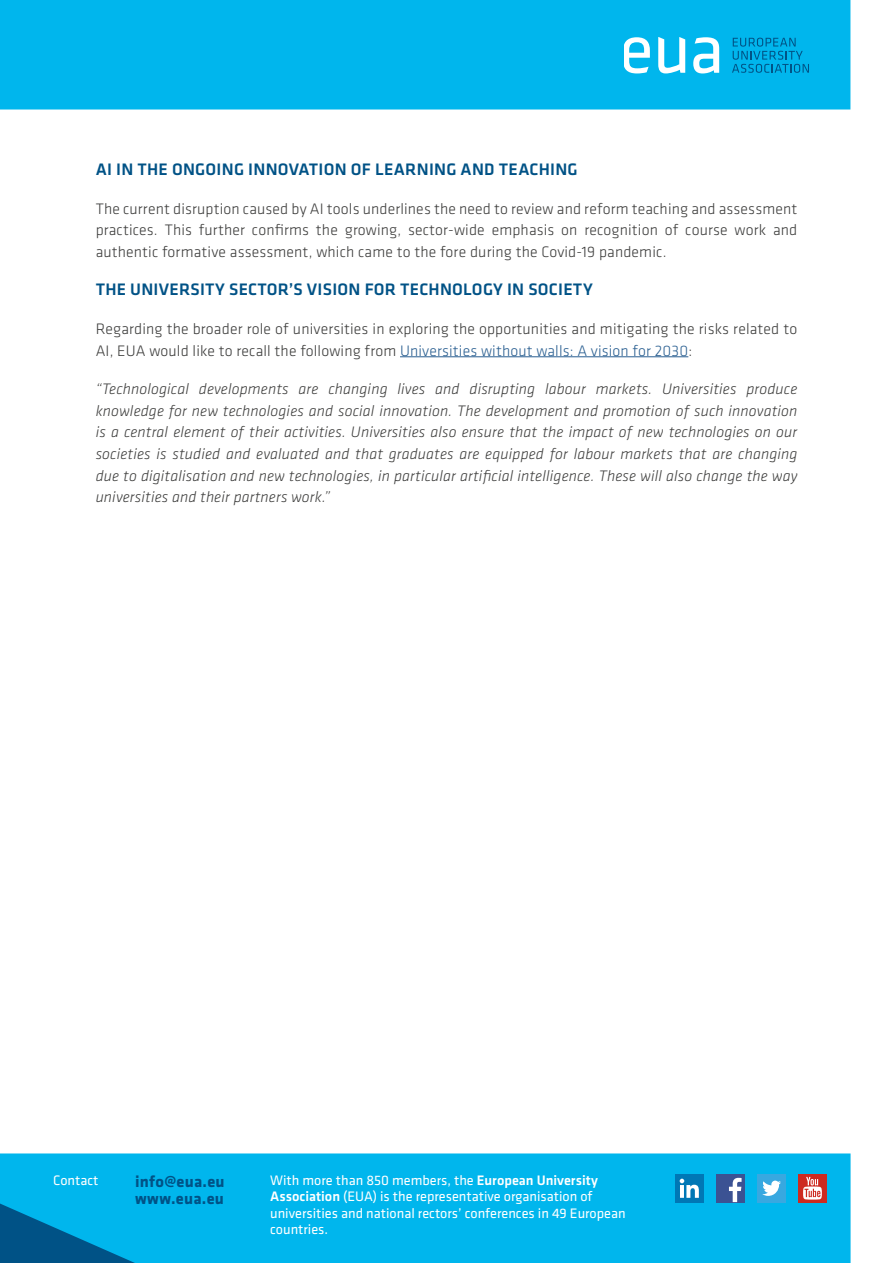
<style>
.page{position:relative;width:893px;height:1263px;background:#fff}
.page>*{position:absolute;margin:0;border:0;box-sizing:border-box;transform-origin:0 0}
.t1{font:500 17.25px "Klavika Basic";letter-spacing:.015em;color:#005286}
.t2{font:700 16.5px/17.2px "Klavika Basic";letter-spacing:.015em;color:#005286}
.t3{font:italic 300 15.75px/21.6px "Klavika Basic";letter-spacing:.01em;color:#3c3c3b;text-align:justify}
.t4{font:300 15.75px/21.6px "Klavika Basic";letter-spacing:.01em;color:#3c3c3b;text-align:justify}
.t5{font:14.25px/16.5px "Klavika Basic";color:#fff}
.s1{color:#2a5f91}
.s2{font-weight:500}
</style>
<div class="page">
<div style="left:0;top:0;width:850px;height:110px;background:#00b6ed"></div>
<svg style="left:658px;top:37px;width:27px;height:36px"></svg>
<svg style="left:624px;top:37px;width:26px;height:36px"></svg>
<svg style="left:693px;top:37px;width:26px;height:36px"></svg>
<svg style="left:732px;top:38px;width:77px;height:35px;background:#009fd5"></svg>
<div style="left:0;top:1153px;width:850px;height:110px;background:#00b6ed"></div>
<div style="left:675px;top:1174px;width:28px;height:28px;background:#0077b5"></div>
<svg style="left:680px;top:1179px;width:19px;height:19px"></svg>
<div style="left:716px;top:1174px;width:28px;height:28px;background:#3b5293"></div>
<svg style="left:729px;top:1178px;width:13px;height:24px"></svg>
<div style="left:757px;top:1174px;width:29px;height:28px;background:#38a8e0"></div>
<svg style="left:762px;top:1180px;width:19px;height:16px"></svg>
<div style="left:798px;top:1174px;width:29px;height:28px;background:#cd2a20"></div>
<svg style="left:803px;top:1177px;width:19px;height:22px"></svg>
<svg style="left:0;top:1191px;width:164px;height:72px;background:#0093c9"></svg>
<hr style="left:400px;top:356px;width:288px;height:1px;background:#2a5f91">
<p class="t1" style="left:96px;top:158px;width:483px">AI IN THE ONGOING INNOVATION OF LEARNING AND TEACHING</p>
<p class="t4" style="left:96px;top:197px;width:703px">The current disruption caused by AI tools underlines the need to review and reform teaching and assessment practices. This further confirms the growing, sector-wide emphasis on recognition of course work and authentic formative assessment, which came to the fore during the Covid-19 pandemic.</p>
<p class="t1" style="left:96px;top:278px;width:499px">THE UNIVERSITY SECTOR’S VISION FOR TECHNOLOGY IN SOCIETY</p>
<p class="t4" style="left:96px;top:318px;width:703px">Regarding the broader role of universities in exploring the opportunities and mitigating the risks related to<br>AI, EUA would like to recall the following from <span class="s1">Universities without walls: A vision for 2030</span>:</p>
<p class="t3" style="left:96px;top:378px;width:703px">“Technological developments are changing lives and disrupting labour markets. Universities produce knowledge for new technologies and social innovation. The development and promotion of such innovation is a central element of their activities. Universities also ensure that the impact of new technologies on our societies is studied and evaluated and that graduates are equipped for labour markets that are changing due to digitalisation and new technologies, in particular artificial intelligence. These will also change the way universities and their partners work.”</p>
<p class="t5" style="left:53px;top:1171px;width:47px">Contact</p>
<p class="t2" style="left:135px;top:1172px;width:91px">info@eua.eu www.eua.eu</p>
<p class="t5" style="left:270px;top:1171px;width:357px">With more than 850 members, the <span class="s2">European University Association</span> (EUA) is the representative organisation of universities and national rectors’ conferences in 49 European countries.</p>
</div>
